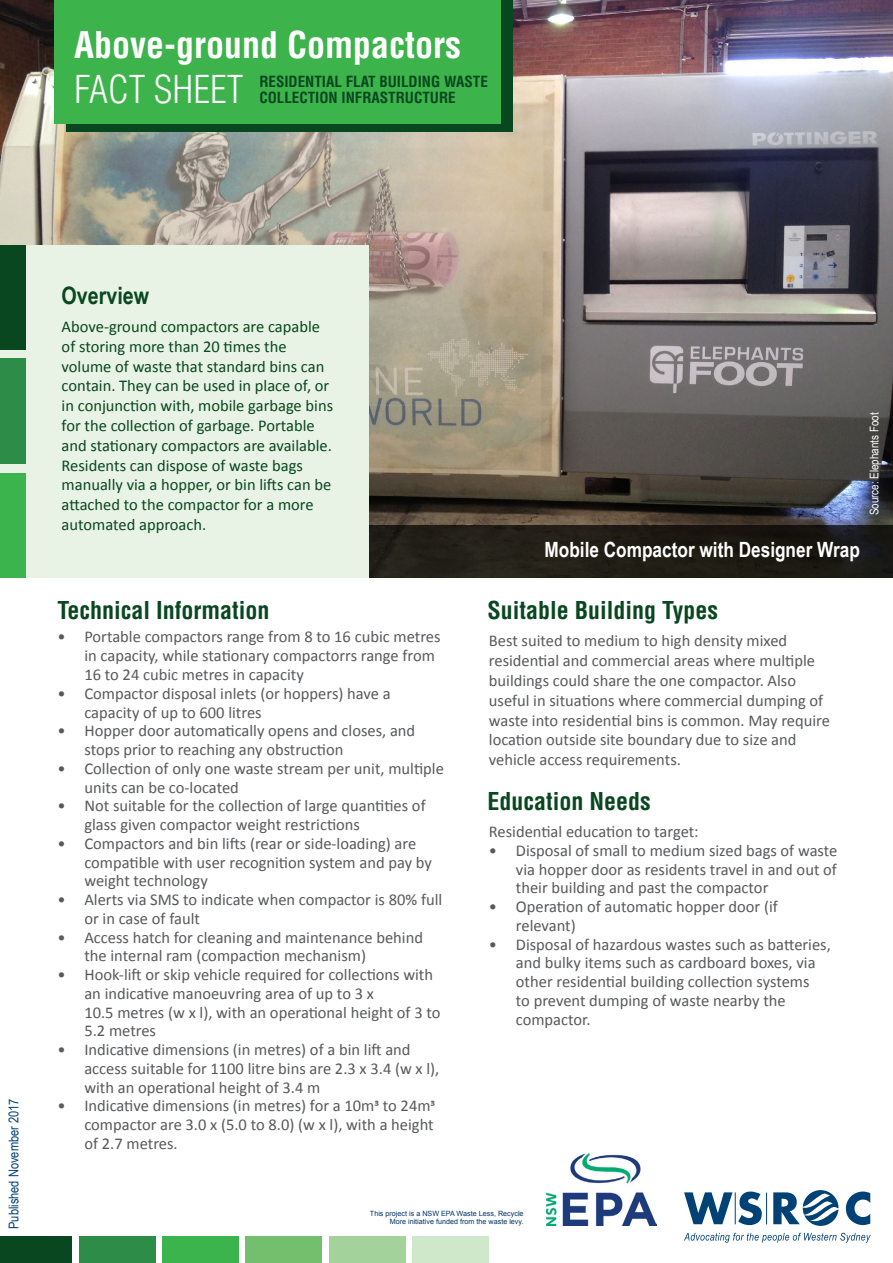
<style>
.page{position:relative;width:893px;height:1263px;background:#fff}
.page>*{position:absolute;margin:0;border:0;box-sizing:border-box;transform-origin:0 0}
.t1{font:300 condensed 37.5px "Helvetica LT Std";color:#fff}
.t2{font:700 condensed 36px "Helvetica LT Std";color:#fff}
.t3{font:700 condensed 24px "Helvetica LT Std";color:#094720}
.t4{font:700 24px "Arial Narrow";color:#094720}
.t5{font:700 21px "Arial Narrow";color:#fff}
.t6{font:16.5px/18.8px "Calibri";color:#58595b}
.t7{font:16.5px/19.8px "Calibri";color:#094720}
.t8{font:700 condensed 15px/16.5px "Helvetica LT Std";color:#094720}
.t9{font:13.5px "Arial Narrow";color:#004275}
.t10{font:12px "Arial Narrow";color:#fff}
.t11{font:7.2px/8.7px "Arial";color:#036;text-align:right}
</style>
<div class="page">
<div style="left:79px;top:1236px;width:77px;height:27px;background:#2d8c48"></div>
<div style="left:329px;top:1236px;width:77px;height:27px;background:#a3d29b"></div>
<div style="left:162px;top:1236px;width:77px;height:27px;background:#3bb44d"></div>
<div style="left:412px;top:1236px;width:77px;height:27px;background:#cfe8ca"></div>
<div style="left:0;top:1236px;width:72px;height:27px;background:#094720"></div>
<div style="left:246px;top:1236px;width:76px;height:27px;background:#74bf6d"></div>
<svg style="left:684px;top:1192px;width:48px;height:32px"></svg>
<svg style="left:738px;top:1191px;width:24px;height:34px"></svg>
<svg style="left:846px;top:1191px;width:24px;height:34px"></svg>
<hr style="left:735px;top:1192px;width:1px;height:32px;background:#004275">
<hr style="left:766px;top:1192px;width:1px;height:32px;background:#004275">
<svg style="left:773px;top:1190px;width:66px;height:36px"></svg>
<svg style="left:684px;top:1233px;width:187px;height:10px"></svg>
<img style="left:547px;top:1154px;width:109px;height:71px">
<img style="left:0;top:0;width:893px;height:525px">
<div style="left:368px;top:525px;width:525px;height:53px;background:#1f1d15"></div>
<div style="left:0;top:245px;width:368px;height:333px;background:#e8f3e5"></div>
<div style="left:66px;top:0;width:446px;height:132px;background:#094720"></div>
<div style="left:54px;top:0;width:446px;height:123px;background:#3cb34b"></div>
<div style="left:0;top:359px;width:25px;height:105px;background:#2d8c48"></div>
<div style="left:0;top:473px;width:25px;height:105px;background:#3bb44d"></div>
<div style="left:0;top:245px;width:25px;height:105px;background:#094720"></div>
<p class="t2" style="left:74px;top:22px;width:388px">Above-ground Compactors</p>
<p class="t1" style="left:74px;top:66px;width:171px">FACT SHEET</p>
<p class="t8" style="left:259px;top:73px;width:230px">RESIDENTIAL FLAT BUILDING WASTE<br>COLLECTION INFRASTRUCTURE</p>
<p class="t9" style="left:4px;top:1229px;width:132px;rotate:-90deg">Published November 2017</p>
<p class="t4" style="left:62px;top:277px;width:89px">Overview</p>
<p class="t7" style="left:62px;top:317px;width:273px">Above-ground compactors are capable of storing more than 20 times the volume of waste that standard bins can contain. They can be used in place of, or in conjunction with, mobile garbage bins for the collection of garbage. Portable and stationary compactors are available.<br>Residents can dispose of waste bags manually via a hopper, or bin lifts can be attached to the compactor for a more automated approach.</p>
<p class="t3" style="left:57px;top:596px;width:214px">Technical Information</p>
<p class="t6" style="left:84px;top:628px;width:358px;text-indent:-27px">• Portable compactors range from 8 to 16 cubic metres in capacity, while stationary compactorrs range from<br>16 to 24 cubic metres in capacity</p>
<p class="t6" style="left:84px;top:684px;width:308px;text-indent:-27px">• Compactor disposal inlets (or hoppers) have a capacity of up to 600 litres</p>
<p class="t6" style="left:84px;top:721px;width:332px;text-indent:-27px">• Hopper door automatically opens and closes, and stops prior to reaching any obstruction</p>
<p class="t6" style="left:84px;top:759px;width:361px;text-indent:-27px">• Collection of only one waste stream per unit, multiple units can be co-located</p>
<p class="t6" style="left:84px;top:796px;width:343px;text-indent:-27px">• Not suitable for the collection of large quantities of glass given compactor weight restrictions</p>
<p class="t6" style="left:84px;top:834px;width:349px;text-indent:-27px">• Compactors and bin lifts (rear or side-loading) are compatible with user recognition system and pay by weight technology</p>
<p class="t6" style="left:84px;top:890px;width:359px;text-indent:-27px">• Alerts via SMS to indicate when compactor is 80% full or in case of fault</p>
<p class="t6" style="left:84px;top:928px;width:340px;text-indent:-27px">• Access hatch for cleaning and maintenance behind the internal ram (compaction mechanism)</p>
<p class="t6" style="left:84px;top:965px;width:358px;text-indent:-27px">• Hook-lift or skip vehicle required for collections with an indicative manoeuvring area of up to 3 x<br>10.5 metres (w x l), with an operational height of 3 to 5.2 metres</p>
<p class="t6" style="left:84px;top:1040px;width:356px;text-indent:-27px">• Indicative dimensions (in metres) of a bin lift and access suitable for 1100 litre bins are 2.3 x 3.4 (w x l), with an operational height of 3.4 m</p>
<p class="t6" style="left:84px;top:1096px;width:352px;text-align:justify;text-indent:-27px">• Indicative dimensions (in metres) for a 10m3 to 24m3 compactor are 3.0 x (5.0 to 8.0) (w x l), with a height of 2.7 metres.</p>
<p class="t10" style="left:865px;top:515px;width:104px;rotate:-90deg">Source: Elephants Foot</p>
<p class="t5" style="left:544px;top:534px;width:317px">Mobile Compactor with Designer Wrap</p>
<p class="t3" style="left:487px;top:596px;width:232px">Suitable Building Types</p>
<p class="t6" style="left:489px;top:631px;width:343px;line-height:19.8px">Best suited to medium to high density mixed residential and commercial areas where multiple buildings could share the one compactor. Also useful in situations where commercial dumping of waste into residential bins is common. May require location outside site boundary due to size and vehicle access requirements.</p>
<p class="t3" style="left:487px;top:786px;width:165px">Education Needs</p>
<p class="t6" style="left:489px;top:822px;width:211px">Residential education to target:</p>
<p class="t6" style="left:516px;top:841px;width:323px;text-align:justify;text-indent:-27px">• Disposal of small to medium sized bags of waste via hopper door as residents travel in and out of their building and past the compactor</p>
<p class="t6" style="left:516px;top:897px;width:263px;text-indent:-27px">• Operation of automatic hopper door (if relevant)</p>
<p class="t6" style="left:516px;top:935px;width:316px;text-indent:-27px">• Disposal of hazardous wastes such as batteries, and bulky items such as cardboard boxes, via other residential building collection systems<br>to prevent dumping of waste nearby the compactor.</p>
<p class="t11" style="left:370px;top:1209px;width:155px">This project is a NSW EPA Waste Less, Recycle<br>More initiative funded from the waste levy.</p>
</div>
